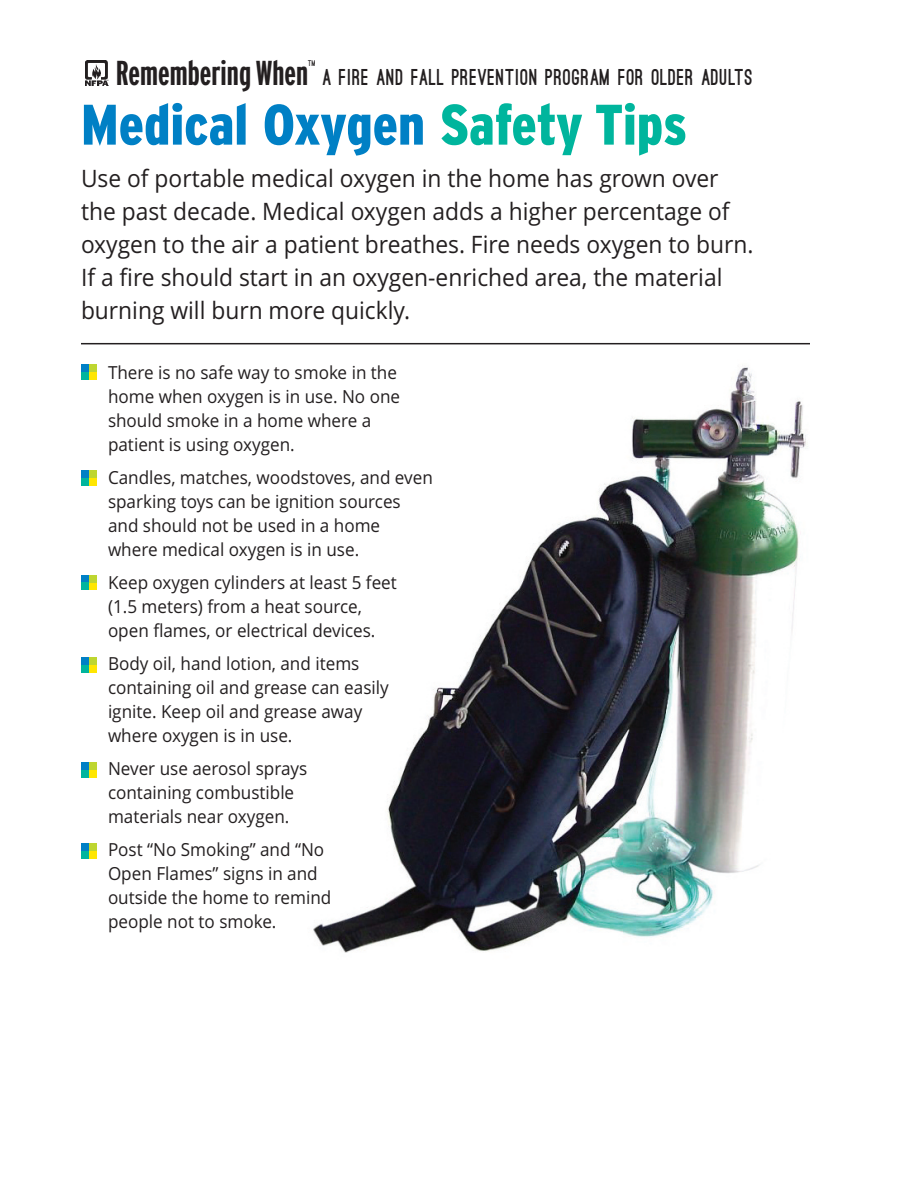
<style>
.page{position:relative;width:918px;height:1188px;background:#fff}
.page>*{position:absolute;margin:0;border:0;box-sizing:border-box;transform-origin:0 0}
.t1{font:900 condensed 57px "Interstate";color:#0080c5}
.t2{font:24px/33px "Open Sans";color:#231f20;scale:.95 1}
.t3{font:900 21.75px "Ostrich Sans";letter-spacing:.05em;color:#231f20;scale:.9 1}
.t4{font:18px/24px "Open Sans";color:#231f20;scale:.95 1}
.t5{font:900 7.95px "Ostrich Sans";color:#231f20;scale:.9 1}
.s1{font-family:"Interstate";font-weight:700;font-stretch:extra-condensed;font-size:34.5px}
.s2{color:#00b59d}
</style>
<div class="page">
<img style="left:313px;top:367px;width:495px;height:586px">
<hr style="left:81px;top:343px;width:729px;height:1px;background:#231f20">
<div style="left:81px;top:364px;width:8px;height:8px;background:#0080c5"></div>
<div style="left:81px;top:372px;width:8px;height:8px;background:#00b59d"></div>
<div style="left:89px;top:372px;width:8px;height:8px;background:#ffe601"></div>
<div style="left:89px;top:364px;width:8px;height:8px;background:#bed630"></div>
<div style="left:81px;top:470px;width:8px;height:8px;background:#0080c5"></div>
<div style="left:81px;top:478px;width:8px;height:8px;background:#00b59d"></div>
<div style="left:89px;top:478px;width:8px;height:8px;background:#ffe601"></div>
<div style="left:89px;top:470px;width:8px;height:8px;background:#bed630"></div>
<div style="left:81px;top:657px;width:8px;height:8px;background:#0080c5"></div>
<div style="left:81px;top:665px;width:8px;height:8px;background:#00b59d"></div>
<div style="left:89px;top:665px;width:8px;height:8px;background:#ffe601"></div>
<div style="left:89px;top:657px;width:8px;height:8px;background:#bed630"></div>
<div style="left:81px;top:575px;width:8px;height:7px;background:#0080c5"></div>
<div style="left:81px;top:582px;width:8px;height:8px;background:#00b59d"></div>
<div style="left:89px;top:582px;width:8px;height:8px;background:#ffe601"></div>
<div style="left:89px;top:575px;width:8px;height:7px;background:#bed630"></div>
<div style="left:81px;top:762px;width:8px;height:8px;background:#0080c5"></div>
<div style="left:81px;top:770px;width:8px;height:8px;background:#00b59d"></div>
<div style="left:89px;top:770px;width:8px;height:8px;background:#ffe601"></div>
<div style="left:89px;top:762px;width:8px;height:8px;background:#bed630"></div>
<div style="left:81px;top:843px;width:8px;height:8px;background:#0080c5"></div>
<div style="left:81px;top:851px;width:8px;height:8px;background:#00b59d"></div>
<div style="left:89px;top:851px;width:8px;height:8px;background:#ffe601"></div>
<div style="left:89px;top:843px;width:8px;height:8px;background:#bed630"></div>
<img style="left:85px;top:61px;width:24px;height:25px">
<p class="t5" style="left:308px;top:60px;width:10px">TM</p>
<p class="t3" style="left:116px;top:69px;width:709px"><span class="s1">RememberingWhen</span> A FIRE AND FALL PREVENTION PROGRAM FOR OLDER ADULTS</p>
<h1 class="t1" style="left:81px;top:93px;width:608px">Medical Oxygen <span class="s2">Safety Tips</span></h1>
<p class="t2" style="left:81px;top:162px;width:709px">Use of portable medical oxygen in the home has grown over the past decade. Medical oxygen adds a higher percentage of oxygen to the air a patient breathes. Fire needs oxygen to burn.<br>If a fire should start in an oxygen-enriched area, the material burning will burn more quickly.</p>
<p class="t4" style="left:108px;top:361px;width:309px">There is no safe way to smoke in the home when oxygen is in use. No one should smoke in a home where a patient is using oxygen.</p>
<p class="t4" style="left:108px;top:466px;width:343px">Candles, matches, woodstoves, and even sparking toys can be ignition sources and should not be used in a home where medical oxygen is in use.</p>
<p class="t4" style="left:108px;top:571px;width:306px">Keep oxygen cylinders at least 5 feet (1.5 meters) from a heat source, open flames, or electrical devices.</p>
<p class="t4" style="left:108px;top:652px;width:297px">Body oil, hand lotion, and items containing oil and grease can easily ignite. Keep oil and grease away where oxygen is in use.</p>
<p class="t4" style="left:108px;top:757px;width:211px">Never use aerosol sprays containing combustible materials near oxygen.</p>
<p class="t4" style="left:108px;top:838px;width:237px">Post “No Smoking” and “No<br>Open Flames” signs in and outside the home to remind people not to smoke.</p>
</div>
